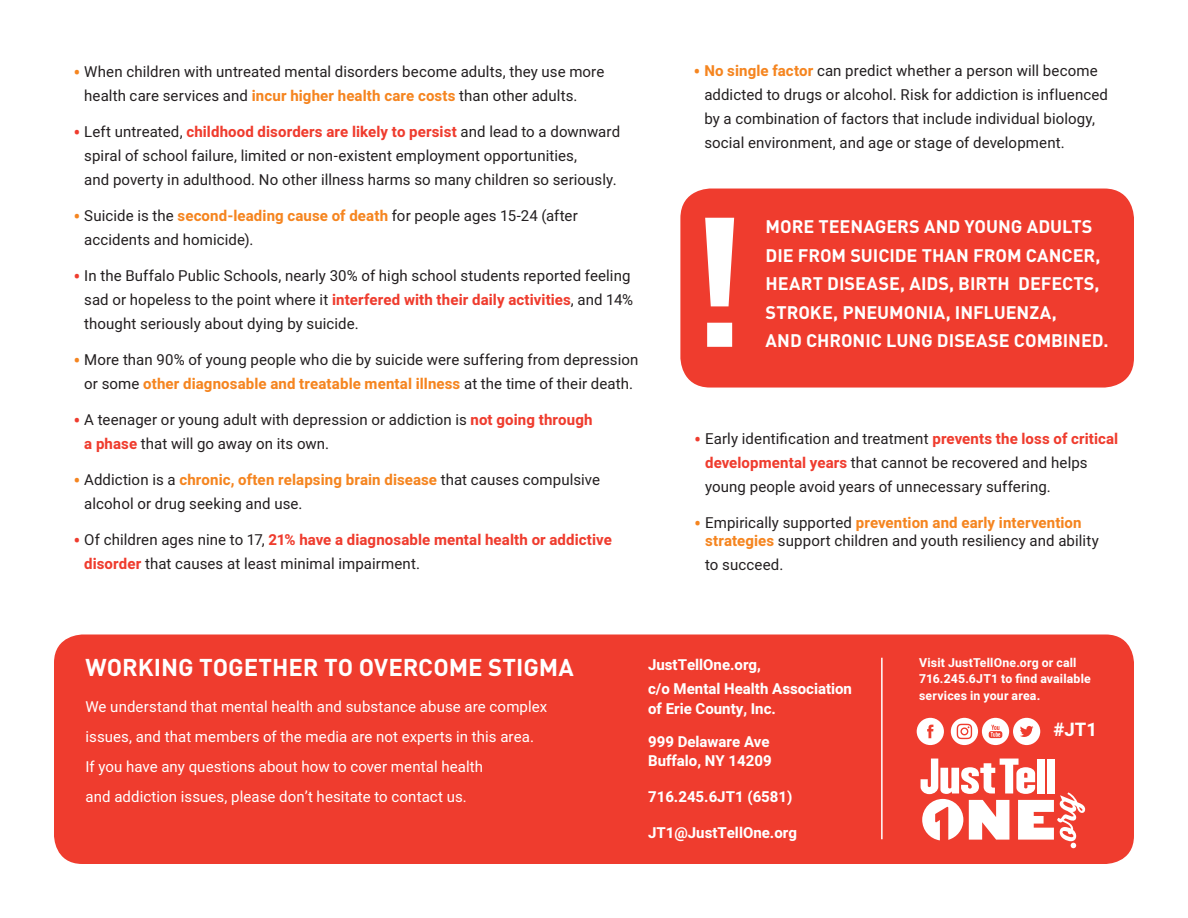
<style>
.page{position:relative;width:1188px;height:918px;background:#fff}
.page>*{position:absolute;margin:0;border:0;box-sizing:border-box;transform-origin:0 0}
.t1{font:700 181.35px "DIN";color:#fff}
.t2{font:700 24px "DIN";letter-spacing:-.005em;color:#fff}
.t3{font:700 18.45px "Heebo";color:#fff}
.t4{font:700 18px/28.5px "DIN";letter-spacing:-.005em;color:#fff}
.t5{font:15px/24px "Heebo";letter-spacing:.005em;color:#231f20}
.t6{font:15px/30px "Heebo";letter-spacing:.005em;color:#fff}
.t7{font:700 15px/24px "Heebo";color:#fff}
.t8{font:700 12.3px/16.5px "Heebo";letter-spacing:.015em;color:#fff}
.s1{font-size:21px;color:#f58520}
.s2{font-weight:700;color:#f58520}
.s3{font-size:21px;color:#ef3c2e}
.s4{font-weight:700;color:#ef3c2e}
</style>
<div class="page">
<div style="left:680px;top:189px;width:454px;height:199px;background:#ef3c2e;border-radius:30px"></div>
<div style="left:54px;top:634px;width:1080px;height:230px;background:#ef3c2e;border-radius:28px"></div>
<svg style="left:921px;top:759px;width:164px;height:89px"></svg>
<svg style="left:917px;top:718px;width:27px;height:27px"></svg>
<svg style="left:951px;top:718px;width:89px;height:27px"></svg>
<hr style="left:881px;top:658px;width:2px;height:181px;background:#fff">
<p class="t5" style="left:84px;top:59px;width:522px;text-indent:-11px"><span class="s1">•</span> When children with untreated mental disorders become adults, they use more health care services and <span class="s2">incur higher health care costs</span> than other adults.</p>
<p class="t5" style="left:84px;top:119px;width:537px;text-indent:-11px"><span class="s3">•</span> Left untreated, <span class="s4">childhood disorders are likely to persist</span> and lead to a downward spiral of school failure, limited or non-existent employment opportunities,<br>and poverty in adulthood. No other illness harms so many children so seriously.</p>
<p class="t5" style="left:84px;top:203px;width:495px;text-indent:-11px"><span class="s1">•</span> Suicide is the <span class="s2">second-leading cause of death</span> for people ages 15-24 (after accidents and homicide).</p>
<p class="t5" style="left:84px;top:263px;width:550px;text-indent:-11px"><span class="s3">•</span> In the Buffalo Public Schools, nearly 30% of high school students reported feeling sad or hopeless to the point where it <span class="s4">interfered with their daily activities</span>, and 14% thought seriously about dying by suicide.</p>
<p class="t5" style="left:73px;top:347px;width:566px;text-align:center"><span class="s1">•</span> More than 90% of young people who die by suicide were suffering from depression or some <span class="s2">other diagnosable and treatable mental illness</span> at the time of their death.</p>
<p class="t5" style="left:84px;top:407px;width:510px;text-indent:-11px"><span class="s3">•</span> A teenager or young adult with depression or addiction is <span class="s4">not going through a phase</span> that will go away on its own.</p>
<p class="t5" style="left:84px;top:467px;width:517px;text-indent:-11px"><span class="s1">•</span> Addiction is a <span class="s2">chronic, often relapsing brain disease</span> that causes compulsive alcohol or drug seeking and use.</p>
<p class="t5" style="left:84px;top:527px;width:529px;text-indent:-11px"><span class="s3">•</span> Of children ages nine to 17, <span class="s4">21% have a diagnosable mental health or addictive disorder</span> that causes at least minimal impairment.</p>
<p class="t5" style="left:704px;top:59px;width:405px;text-indent:-11px"><span class="s1">•</span> <span class="s2">No single factor</span> can predict whether a person will become addicted to drugs or alcohol. Risk for addiction is influenced by a combination of factors that include individual biology, social environment, and age or stage of development.</p>
<h1 class="t1" style="left:685px;top:163px;width:64px">!</h1>
<p class="t4" style="left:766px;top:212px;width:336px">MORE TEENAGERS AND YOUNG ADULTS DIE FROM SUICIDE THAN FROM CANCER, HEART DISEASE, AIDS, BIRTH DEFECTS, STROKE, PNEUMONIA, INFLUENZA,</p>
<p class="t4" style="left:766px;top:326px;width:344px">AND CHRONIC LUNG DISEASE COMBINED.</p>
<p class="t5" style="left:705px;top:426px;width:415px;text-indent:-11px"><span class="s3">•</span> Early identification and treatment <span class="s4">prevents the loss of critical developmental years</span> that cannot be recovered and helps young people avoid years of unnecessary suffering.</p>
<p class="t5" style="left:705px;top:513px;width:395px;line-height:18px;text-indent:-11px"><span class="s1">•</span> Empirically supported <span class="s2">prevention and early intervention strategies</span> support children and youth resiliency and ability</p>
<p class="t5" style="left:705px;top:552px;width:80px">to succeed.</p>
<h2 class="t2" style="left:86px;top:651px;width:490px">WORKING TOGETHER TO OVERCOME STIGMA</h2>
<p class="t6" style="left:86px;top:691px;width:463px">We understand that mental health and substance abuse are complex issues, and that members of the media are not experts in this area.<br>If you have any questions about how to cover mental health<br>and addiction issues, please don’t hesitate to contact us.</p>
<p class="t7" style="left:648px;top:654px;width:205px">JustTellOne.org,<br>c/o Mental Health Association</p>
<p class="t7" style="left:648px;top:697px;width:129px">of Erie County, Inc.</p>
<p class="t7" style="left:648px;top:732px;width:125px;line-height:19.5px">999 Delaware Ave<br>Buffalo, NY 14209</p>
<p class="t7" style="left:648px;top:786px;width:146px">716.245.6JT1 (6581)</p>
<p class="t7" style="left:648px;top:822px;width:150px">JT1@JustTellOne.org</p>
<p class="t8" style="left:919px;top:655px;width:173px">Visit JustTellOne.org or call<br>716.245.6JT1 to find available services in your area.</p>
<p class="t3" style="left:1054px;top:716px;width:45px">#JT1</p>
</div>
